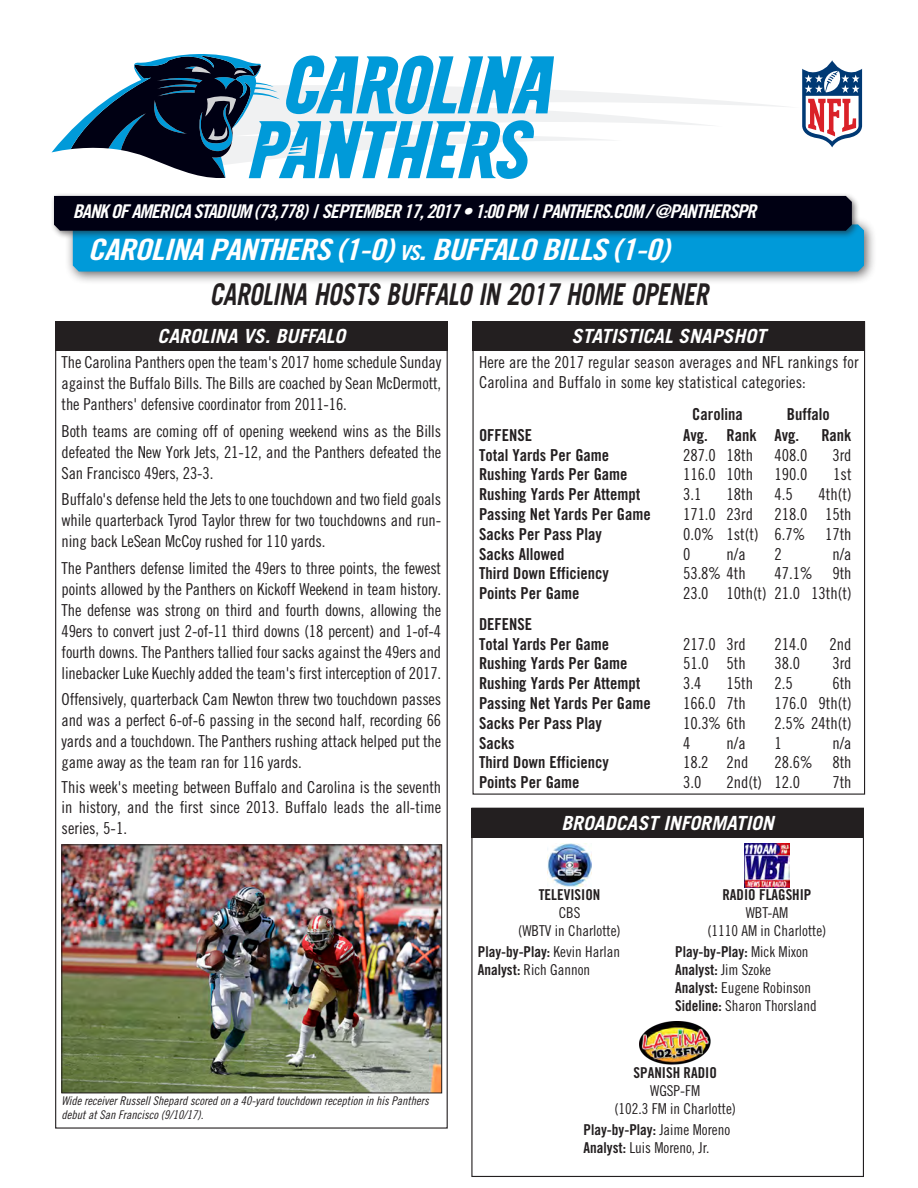
<style>
.page{position:relative;width:918px;height:1188px;background:#fff}
.page>*{position:absolute;margin:0;border:0;box-sizing:border-box;transform-origin:0 0}
.t1{font:italic 700 30px "Trade Gothic LT Std";letter-spacing:-.01em;color:#231f20;scale:.8 1}
.t2{font:29.4px "Trade Gothic LT Std Bd Cn 20 Obl";letter-spacing:-.03em;color:#fff;scale:1.18 1}
.t3{font:italic 700 19.5px "Trade Gothic LT Std";color:#fff}
.t4{font:18.9px "Trade Gothic LT Std Bd Cn 20 Obl";letter-spacing:-.05em;color:#fff;scale:1.08 1}
.note{font:16.5px/21px "Trade Gothic LT Std Cn 18";color:#231f20;text-align:justify}
.note-2{font:16.5px "Trade Gothic LT Std Bd Cn 20";color:#231f20}
.t5{font:15px "Trade Gothic LT Std Cn 18";color:#231f20}
.t6{font:15px "Trade Gothic LT Std Bd Cn 20";color:#231f20}
.t7{font:12px/14.4px "Trade Gothic LT Std Cn 18 Obl";color:#231f20}
.s1{font-style:italic}
.s2{font-size:20.55px}
.s3{font-style:inherit}
.s4{font-family:"Trade Gothic LT Std Cn 18"}
.s5{font-family:"Trade Gothic LT Std Bd Cn 20"}
</style>
<div class="page">
<svg style="left:554px;top:90px;width:232px;height:51px"></svg>
<svg style="left:52px;top:54px;width:502px;height:125px"></svg>
<svg style="left:802px;top:60px;width:61px;height:88px"></svg>
<div style="left:65px;top:216px;width:812px;height:68px;background:#231f20;opacity:.7"></div>
<div style="left:50px;top:192px;width:810px;height:47px;background:#231f20;opacity:.6"></div>
<svg style="left:54px;top:196px;width:810px;height:76px"></svg>
<div style="left:473px;top:321px;width:392px;height:30px;background:#231f20"></div>
<div style="left:55px;top:321px;width:393px;height:30px;background:#231f20"></div>
<img style="left:64px;top:847px;width:376px;height:244px">
<div style="left:62px;top:845px;width:380px;height:248px;border:1px solid #231f20"></div>
<div style="left:471px;top:808px;width:393px;height:29px;background:#231f20"></div>
<img style="left:744px;top:844px;width:46px;height:43px">
<img style="left:548px;top:844px;width:43px;height:43px">
<img style="left:640px;top:1021px;width:71px;height:43px">
<p class="t4" style="left:73px;top:200px;width:634px">BANK OF AMERICA STADIUM (73,778) <span class="s1">/</span> SEPTEMBER 17, 2017 • 1:00 PM <span class="s1">/</span> PANTHERS.COM / @PANTHERSPR</p>
<p class="t2" style="left:87px;top:232px;width:495px">CAROLINA PANTHERS (1-0) <span class="s2">vs</span><span class="s3">.</span> BUFFALO BILLS (1-0)</p>
<p class="t1" style="left:210px;top:276px;width:624px">CAROLINA HOSTS BUFFALO IN 2017 HOME OPENER</p>
<p class="t3" style="left:158px;top:324px;width:189px">CAROLINA VS. BUFFALO</p>
<p class="note" style="left:62px;top:352px;width:381px">The Carolina Panthers open the team's 2017 home schedule Sunday against the Buffalo Bills. The Bills are coached by Sean McDermott, the Panthers' defensive coordinator from 2011-16.</p>
<p class="note" style="left:62px;top:420px;width:381px">Both teams are coming off of opening weekend wins as the Bills defeated the New York Jets, 21-12, and the Panthers defeated the San Francisco 49ers, 23-3.</p>
<p class="note" style="left:62px;top:489px;width:381px">Buffalo's defense held the Jets to one touchdown and two field goals while quarterback Tyrod Taylor threw for two touchdowns and run&shy;ning back LeSean McCoy rushed for 110 yards.</p>
<p class="note" style="left:62px;top:557px;width:381px">The Panthers defense limited the 49ers to three points, the fewest points allowed by the Panthers on Kickoff Weekend in team history.<br>The defense was strong on third and fourth downs, allowing the 49ers to convert just 2-of-11 third downs (18 percent) and 1-of-4 fourth downs. The Panthers tallied four sacks against the 49ers and linebacker Luke Kuechly added the team's first interception of 2017.</p>
<p class="note" style="left:62px;top:688px;width:381px">Offensively, quarterback Cam Newton threw two touchdown passes and was a perfect 6-of-6 passing in the second half, recording 66 yards and a touchdown. The Panthers rushing attack helped put the game away as the team ran for 116 yards.</p>
<p class="note" style="left:62px;top:777px;width:381px;line-height:20.4px">This week's meeting between Buffalo and Carolina is the seventh in history, and the first since 2013. Buffalo leads the all-time series, 5-1.</p>
<p class="t7" style="left:62px;top:1094px;width:369px">Wide receiver Russell Shepard scored on a 40-yard touchdown reception in his Panthers debut at San Francisco (9/10/17).</p>
<p class="t3" style="left:572px;top:324px;width:196px">STATISTICAL SNAPSHOT</p>
<p class="note" style="left:479px;top:352px;width:381px;line-height:19.8px">Here are the 2017 regular season averages and NFL rankings for<br>Carolina and Buffalo in some key statistical categories:</p>
<p class="note-2" style="left:692px;top:404px;width:52px">Carolina</p>
<p class="note-2" style="left:787px;top:404px;width:45px">Buffalo</p>
<p class="note-2" style="left:479px;top:425px;width:55px">OFFENSE</p>
<p class="note-2" style="left:683px;top:425px;width:118px">Avg. Rank Avg.</p>
<p class="note-2" style="left:821px;top:425px;width:32px">Rank</p>
<p class="note-2" style="left:479px;top:445px;width:132px">Total Yards Per Game</p>
<p class="note" style="left:683px;top:444px;width:72px">287.0 18th</p>
<p class="note" style="left:775px;top:444px;width:34px">408.0</p>
<p class="note" style="left:832px;top:444px;width:21px">3rd</p>
<p class="note-2" style="left:479px;top:464px;width:150px">Rushing Yards Per Game</p>
<p class="note" style="left:683px;top:464px;width:72px">116.0 10th</p>
<p class="note" style="left:775px;top:464px;width:34px">190.0</p>
<p class="note" style="left:833px;top:464px;width:20px">1st</p>
<p class="note-2" style="left:479px;top:484px;width:163px">Rushing Yards Per Attempt</p>
<p class="note" style="left:683px;top:484px;width:20px">3.1</p>
<p class="note" style="left:727px;top:484px;width:28px">18th</p>
<p class="note" style="left:775px;top:484px;width:20px">4.5</p>
<p class="note" style="left:819px;top:484px;width:34px">4th(t)</p>
<p class="note-2" style="left:479px;top:504px;width:173px">Passing Net Yards Per Game</p>
<p class="note" style="left:683px;top:503px;width:72px">171.0 23rd</p>
<p class="note" style="left:775px;top:503px;width:79px">218.0 15th</p>
<p class="note-2" style="left:479px;top:524px;width:124px">Sacks Per Pass Play</p>
<p class="note" style="left:683px;top:523px;width:170px">0.0% 1st(t) 6.7% 17th</p>
<p class="note-2" style="left:479px;top:544px;width:87px">Sacks Allowed</p>
<p class="note" style="left:683px;top:543px;width:9px">0</p>
<p class="note" style="left:727px;top:543px;width:21px">n/a</p>
<p class="note" style="left:775px;top:543px;width:9px">2</p>
<p class="note" style="left:832px;top:543px;width:21px">n/a</p>
<p class="note-2" style="left:479px;top:563px;width:131px">Third Down Efficiency</p>
<p class="note" style="left:683px;top:563px;width:64px">53.8% 4th</p>
<p class="note" style="left:775px;top:563px;width:79px">47.1% 9th</p>
<p class="note-2" style="left:479px;top:583px;width:102px">Points Per Game</p>
<p class="note" style="left:683px;top:583px;width:170px">23.0 10th(t) 21.0 13th(t)</p>
<p class="note-2" style="left:479px;top:614px;width:55px">DEFENSE</p>
<p class="note-2" style="left:479px;top:634px;width:132px">Total Yards Per Game</p>
<p class="note" style="left:683px;top:633px;width:64px">217.0 3rd</p>
<p class="note" style="left:775px;top:633px;width:34px">214.0</p>
<p class="note" style="left:830px;top:633px;width:23px">2nd</p>
<p class="note-2" style="left:479px;top:653px;width:150px">Rushing Yards Per Game</p>
<p class="note" style="left:683px;top:653px;width:64px">51.0 5th</p>
<p class="note" style="left:775px;top:653px;width:27px">38.0</p>
<p class="note" style="left:832px;top:653px;width:21px">3rd</p>
<p class="note-2" style="left:479px;top:673px;width:163px">Rushing Yards Per Attempt</p>
<p class="note" style="left:683px;top:673px;width:20px">3.4</p>
<p class="note" style="left:727px;top:673px;width:28px">15th</p>
<p class="note" style="left:775px;top:673px;width:20px">2.5</p>
<p class="note" style="left:832px;top:673px;width:21px">6th</p>
<p class="note-2" style="left:479px;top:693px;width:173px">Passing Net Yards Per Game</p>
<p class="note" style="left:683px;top:692px;width:64px">166.0 7th</p>
<p class="note" style="left:775px;top:692px;width:79px">176.0 9th(t)</p>
<p class="note-2" style="left:479px;top:713px;width:124px">Sacks Per Pass Play</p>
<p class="note" style="left:683px;top:712px;width:64px">10.3% 6th</p>
<p class="note" style="left:775px;top:712px;width:79px">2.5% 24th(t)</p>
<p class="note-2" style="left:479px;top:733px;width:37px">Sacks</p>
<p class="note" style="left:683px;top:732px;width:9px">4</p>
<p class="note" style="left:727px;top:732px;width:21px">n/a</p>
<p class="note" style="left:775px;top:732px;width:9px">1</p>
<p class="note" style="left:832px;top:732px;width:21px">n/a</p>
<p class="note-2" style="left:479px;top:752px;width:131px">Third Down Efficiency</p>
<p class="note" style="left:683px;top:752px;width:67px">18.2 2nd</p>
<p class="note" style="left:775px;top:752px;width:79px">28.6% 8th</p>
<p class="note-2" style="left:479px;top:772px;width:102px">Points Per Game</p>
<p class="note" style="left:683px;top:772px;width:20px">3.0</p>
<p class="note" style="left:727px;top:772px;width:75px">2nd(t) 12.0</p>
<p class="note" style="left:832px;top:772px;width:21px">7th</p>
<p class="t3" style="left:561px;top:811px;width:214px">BROADCAST INFORMATION</p>
<p class="t6" style="left:539px;top:886px;width:63px">TELEVISION</p>
<p class="t5" style="left:559px;top:904px;width:23px">CBS</p>
<p class="t5" style="left:518px;top:922px;width:104px">(WBTV in Charlotte)</p>
<p class="t6" style="left:478px;top:943px;width:144px">Play-by-Play: <span class="s4">Kevin Harlan</span></p>
<p class="t5" style="left:478px;top:961px;width:114px"><span class="s5">Analyst:</span> Rich Gannon</p>
<p class="t6" style="left:722px;top:886px;width:91px">RADIO FLAGSHIP</p>
<p class="t5" style="left:746px;top:904px;width:44px">WBT-AM</p>
<p class="t5" style="left:707px;top:922px;width:121px">(1110 AM in Charlotte)</p>
<p class="t6" style="left:675px;top:943px;width:135px">Play-by-Play: <span class="s4">Mick Mixon</span></p>
<p class="t6" style="left:675px;top:961px;width:97px">Analyst: <span class="s4">Jim Szoke</span></p>
<p class="t5" style="left:675px;top:979px;width:137px"><span class="s5">Analyst:</span> Eugene Robinson</p>
<p class="t5" style="left:675px;top:997px;width:143px"><span class="s5">Sideline:</span> Sharon Thorsland</p>
<p class="t6" style="left:634px;top:1063px;width:85px">SPANISH RADIO</p>
<p class="t5" style="left:650px;top:1081px;width:51px">WGSP-FM</p>
<p class="t5" style="left:614px;top:1099px;width:123px">(102.3 FM in Charlotte)</p>
<p class="t6" style="left:584px;top:1120px;width:148px">Play-by-Play: <span class="s4">Jaime Moreno</span></p>
<p class="t5" style="left:584px;top:1138px;width:127px"><span class="s5">Analyst:</span> Luis Moreno, Jr.</p>
</div>
